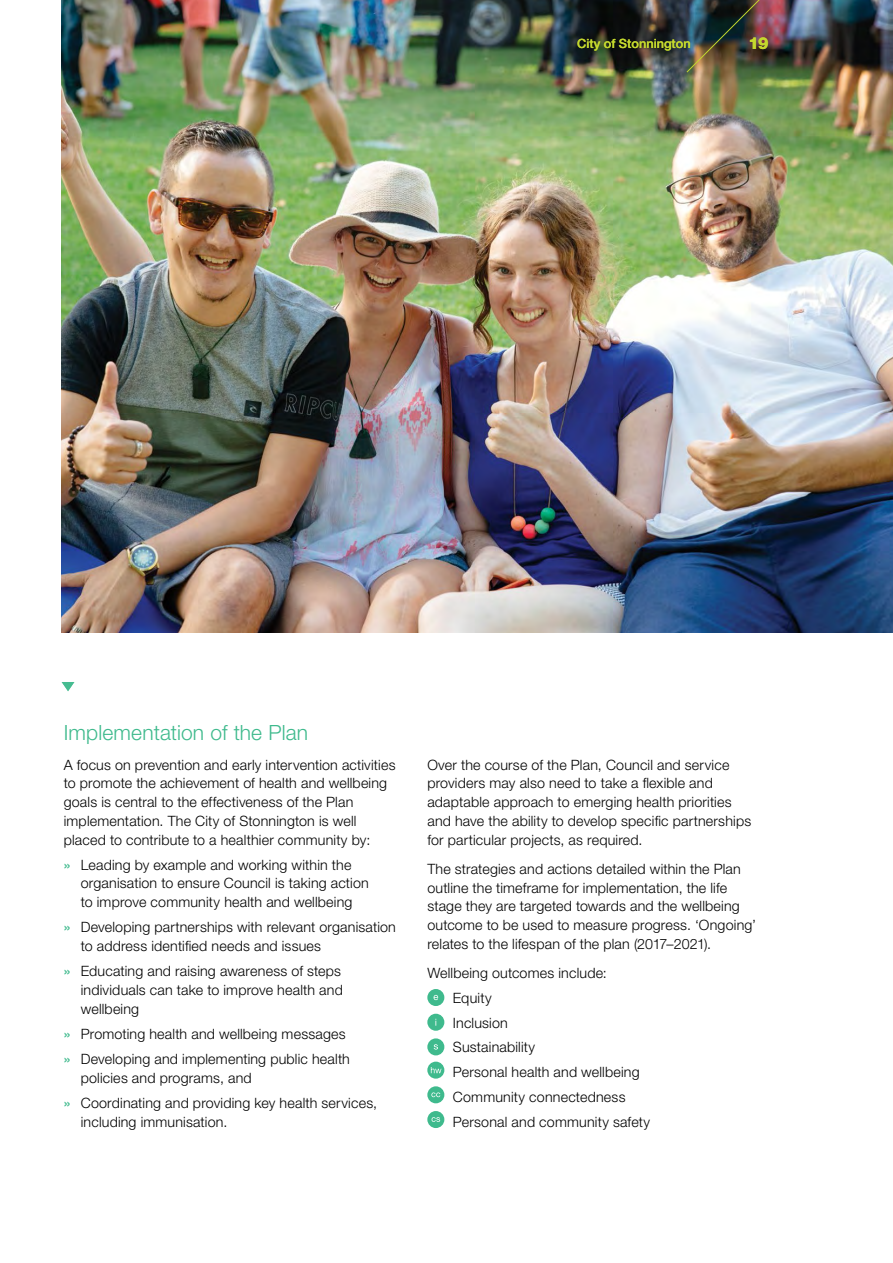
<style>
.page{position:relative;width:893px;height:1263px;background:#fff}
.page>*{position:absolute;margin:0;border:0;box-sizing:border-box;transform-origin:0 0}
.t1{font:300 21px "Helvetica Neue LT Std";letter-spacing:.01em;color:#3fba8d}
.t2{font:800 16.5px "Helvetica Neue LT Std";color:#c4d82e}
.t3{font:300 14.25px/18.8px "Helvetica Neue LT Std";letter-spacing:.015em;color:#000}
.t4{font:500 12.75px "Helvetica Neue LT Pro";color:#c4d82e}
.s1{font-weight:500;color:#3fba8d}
</style>
<div class="page">
<img style="left:62px;top:0;width:831px;height:632px">
<img style="left:686px;top:0;width:99px;height:73px">
<svg style="left:62px;top:682px;width:12px;height:9px"></svg>
<div style="left:427px;top:989px;width:17px;height:17px;background:#3fba8d;border-radius:50%"></div>
<svg style="left:434px;top:995px;width:4px;height:5px"></svg>
<div style="left:427px;top:1014px;width:17px;height:17px;background:#3fba8d;border-radius:50%"></div>
<div style="left:427px;top:1038px;width:17px;height:17px;background:#3fba8d;border-radius:50%"></div>
<svg style="left:434px;top:1044px;width:4px;height:5px"></svg>
<svg style="left:427px;top:1061px;width:17px;height:18px"></svg>
<svg style="left:431px;top:1067px;width:10px;height:6px"></svg>
<div style="left:427px;top:1086px;width:17px;height:17px;background:#3fba8d;border-radius:50%"></div>
<svg style="left:431px;top:1092px;width:9px;height:5px"></svg>
<div style="left:427px;top:1111px;width:17px;height:17px;background:#3fba8d;border-radius:50%"></div>
<svg style="left:432px;top:1117px;width:8px;height:5px"></svg>
<p class="t4" style="left:577px;top:36px;width:115px">City of Stonnington</p>
<p class="t2" style="left:748px;top:34px;width:22px">19</p>
<h1 class="t1" style="left:64px;top:720px;width:246px">Implementation of the Plan</h1>
<p class="t3" style="left:64px;top:755px;width:333px">A focus on prevention and early intervention activities to promote the achievement of health and wellbeing goals is central to the effectiveness of the Plan implementation. The City of Stonnington is well placed to contribute to a healthier community by:</p>
<p class="t3" style="left:81px;top:855px;width:290px;text-indent:-17px"><span class="s1">»</span> Leading by example and working within the organisation to ensure Council is taking action to improve community health and wellbeing</p>
<p class="t3" style="left:81px;top:917px;width:317px;text-indent:-17px"><span class="s1">»</span> Developing partnerships with relevant organisation to address identified needs and issues</p>
<p class="t3" style="left:81px;top:961px;width:264px;text-indent:-17px"><span class="s1">»</span> Educating and raising awareness of steps individuals can take to improve health and wellbeing</p>
<p class="t3" style="left:64px;top:1021px;width:288px;line-height:25px"><span class="s1">»</span> Promoting health and wellbeing messages <span class="s1">»</span> Developing and implementing public health</p>
<p class="t3" style="left:64px;top:1065px;width:315px;line-height:25px;text-indent:17px">policies and programs, and<br><span class="s1">»</span> Coordinating and providing key health services,</p>
<p class="t3" style="left:81px;top:1112px;width:148px">including immunisation.</p>
<p class="t3" style="left:427px;top:755px;width:325px">Over the course of the Plan, Council and service providers may also need to take a flexible and adaptable approach to emerging health priorities and have the ability to develop specific partnerships for particular projects, as required.</p>
<p class="t3" style="left:427px;top:859px;width:330px">The strategies and actions detailed within the Plan outline the timeframe for implementation, the life stage they are targeted towards and the wellbeing outcome to be used to measure progress. ‘Ongoing’ relates to the lifespan of the plan (2017–2021).</p>
<p class="t3" style="left:453px;top:960px;width:199px;line-height:24.8px;text-indent:-26px">Wellbeing outcomes include:<br>Equity<br>Inclusion<br>Sustainability<br>Personal health and wellbeing<br>Community connectedness<br>Personal and community safety</p>
</div>
